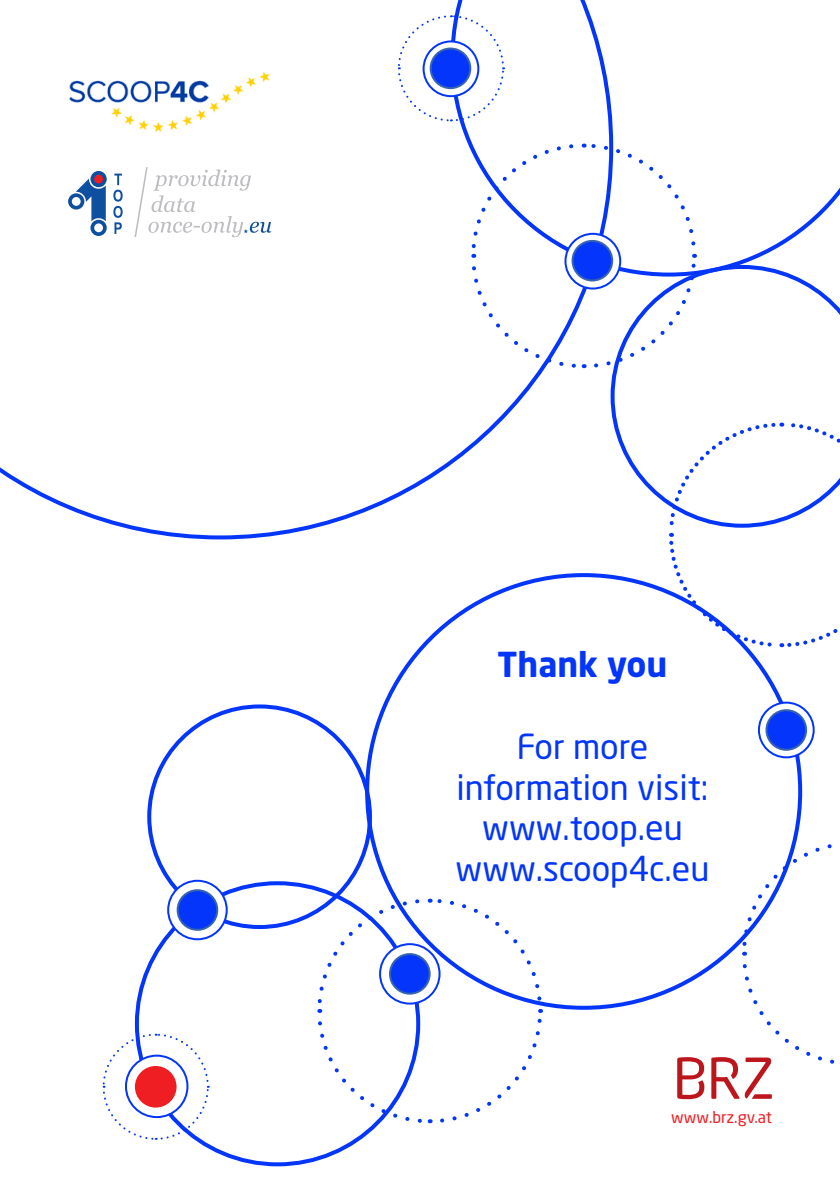
<style>
.page{position:relative;width:840px;height:1191px;background:#fff}
.page>*{position:absolute;margin:0;border:0;box-sizing:border-box;transform-origin:0 0}
.t1{font:34px/40.8px "Neo Sans Std";color:#0336fa;text-align:center}
.t2{font:700 34px "Neo Sans Std";color:#0336fa}
.t3{font:16px "Neo Sans Std";color:#ee1e23}
</style>
<div class="page">
<svg style="left:0;top:173px;width:591px;height:366px"></svg>
<svg style="left:450px;top:0;width:389px;height:276px"></svg>
<svg style="left:610px;top:265px;width:229px;height:239px"></svg>
<svg style="left:315px;top:896px;width:228px;height:229px"></svg>
<svg style="left:591px;top:254px;width:106px;height:116px"></svg>
<svg style="left:583px;top:142px;width:114px;height:106px"></svg>
<svg style="left:469px;top:142px;width:106px;height:116px"></svg>
<svg style="left:469px;top:264px;width:115px;height:106px"></svg>
<svg style="left:666px;top:420px;width:174px;height:229px"></svg>
<svg style="left:739px;top:839px;width:93px;height:116px"></svg>
<svg style="left:676px;top:961px;width:159px;height:138px"></svg>
<svg style="left:565px;top:234px;width:55px;height:54px"></svg>
<div style="left:564px;top:233px;width:57px;height:56px;border:2px solid #0336fa;border-radius:50%"></div>
<svg style="left:380px;top:944px;width:59px;height:59px"></svg>
<div style="left:379px;top:943px;width:61px;height:61px;border:2px solid #0336fa;border-radius:50%"></div>
<svg style="left:168px;top:880px;width:58px;height:59px"></svg>
<div style="left:167px;top:879px;width:60px;height:61px;border:2px solid #0336fa;border-radius:50%"></div>
<svg style="left:758px;top:702px;width:55px;height:55px"></svg>
<div style="left:757px;top:701px;width:57px;height:57px;border:2px solid #0336fa;border-radius:50%"></div>
<svg style="left:102px;top:1032px;width:108px;height:108px"></svg>
<svg style="left:398px;top:14px;width:107px;height:108px"></svg>
<svg style="left:113px;top:174px;width:10px;height:60px"></svg>
<svg style="left:134px;top:167px;width:137px;height:70px"></svg>
<svg style="left:68px;top:171px;width:39px;height:65px"></svg>
<div style="left:430px;top:49px;width:40px;height:39px;background:#0336fa;border-radius:50%"></div>
<div style="left:429px;top:48px;width:42px;height:41px;border:2px solid #3764b0;border-radius:50%"></div>
<div style="left:572px;top:241px;width:40px;height:39px;background:#0336fa;border-radius:50%"></div>
<div style="left:571px;top:240px;width:42px;height:41px;border:2px solid #3764b0;border-radius:50%"></div>
<div style="left:766px;top:710px;width:39px;height:40px;background:#0336fa;border-radius:50%"></div>
<div style="left:765px;top:709px;width:41px;height:42px;border:2px solid #3764b0;border-radius:50%"></div>
<div style="left:390px;top:954px;width:39px;height:39px;background:#0336fa;border-radius:50%"></div>
<div style="left:389px;top:953px;width:41px;height:41px;border:2px solid #3764b0;border-radius:50%"></div>
<div style="left:177px;top:890px;width:40px;height:39px;background:#0336fa;border-radius:50%"></div>
<div style="left:176px;top:889px;width:42px;height:41px;border:2px solid #3764b0;border-radius:50%"></div>
<div style="left:136px;top:1067px;width:39px;height:39px;background:#ee1e23;border-radius:50%"></div>
<div style="left:135px;top:1066px;width:41px;height:41px;border:2px solid #ee1e23;border-radius:50%"></div>
<img style="left:69px;top:71px;width:201px;height:61px">
<p class="t2" style="left:497px;top:643px;width:171px">Thank you</p>
<p class="t1" style="left:455px;top:725px;width:255px">For more information visit: www.toop.eu www.scoop4c.eu</p>
<p class="t3" style="left:670px;top:1107px;width:102px">www.brz.gv.at</p>
</div>
